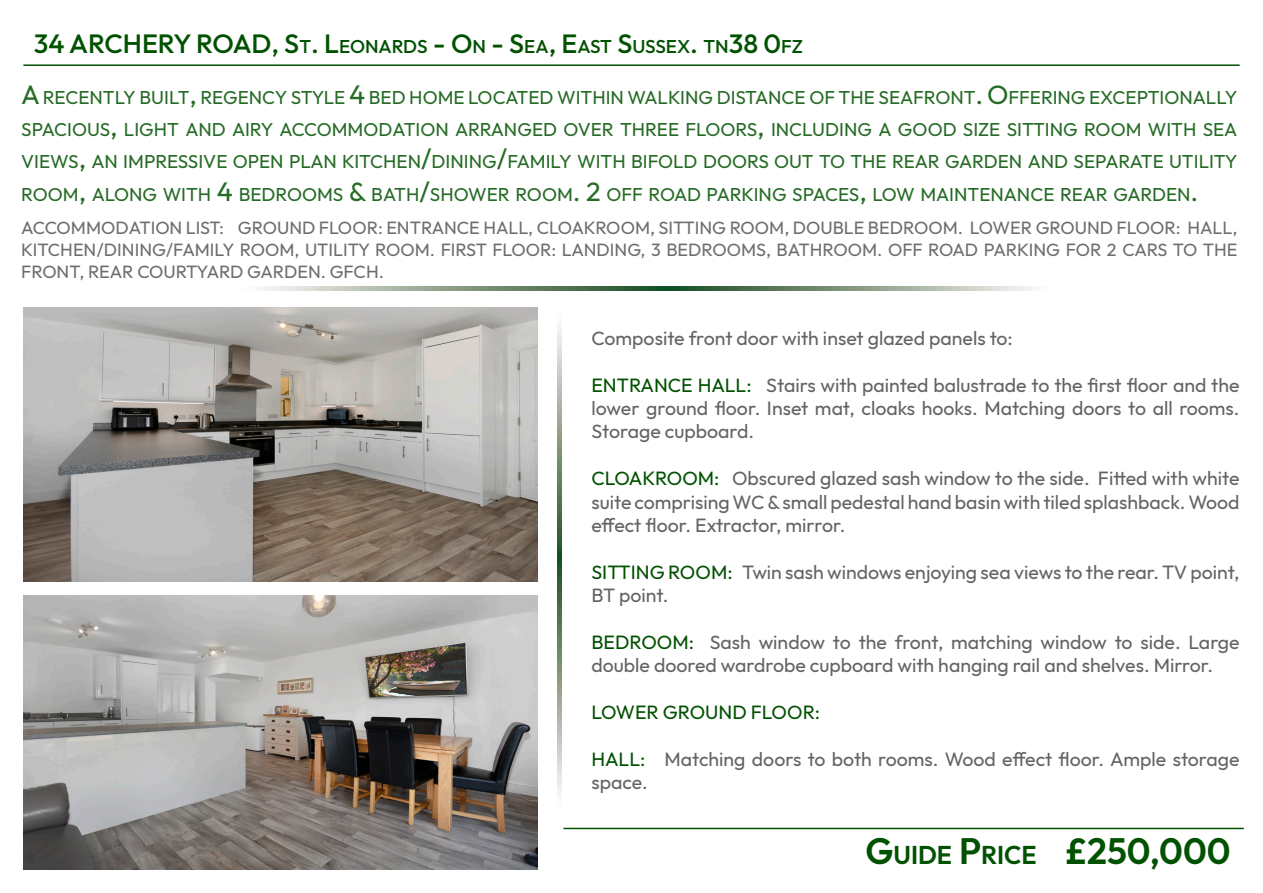
<style>
.page{position:relative;width:1263px;height:893px;background:#fff}
.page>*{position:absolute;margin:0;border:0;box-sizing:border-box;transform-origin:0 0}
.t1{font:600 36px "Outfit";color:#005100}
.t2{font:19.5px/23.4px "Outfit";color:#636366}
.t3{font:19.5px "Outfit";color:#005100}
.t4{font:18.9px/32.4px "Outfit";color:#266b26;text-align:justify}
.t5{font:500 18.9px "Outfit";letter-spacing:-.005em;color:#005100}
.t6{font:18px/21.6px "Outfit";letter-spacing:-.01em;color:#6c6d70;text-align:justify}
.s1{font-size:27px}
.s2{color:#005100}
.s3{font-size:25.2px}
</style>
<div class="page">
<svg style="left:557px;top:324px;width:4px;height:228px"></svg>
<img style="left:23px;top:307px;width:515px;height:275px">
<svg style="left:557px;top:552px;width:4px;height:244px"></svg>
<hr style="left:23px;top:64px;width:1216px;height:2px;background:#005100">
<hr style="left:563px;top:828px;width:681px;height:1px;background:#005100">
<svg style="left:261px;top:286px;width:406px;height:5px;background:#859c84"></svg>
<svg style="left:667px;top:286px;width:368px;height:5px;background:#849b84"></svg>
<img style="left:23px;top:595px;width:515px;height:274px">
<p class="t5" style="left:34px;top:34px;width:770px"><span class="s1">34 ARCHERY ROAD,</span> <span class="s1">S</span>T<span class="s1">. L</span>EONARDS <span class="s1">- O</span>N <span class="s1">- S</span>EA<span class="s1">, E</span>AST <span class="s1">S</span>USSEX<span class="s1">.</span> TN<span class="s1">38 0</span>FZ</p>
<p class="t4" style="left:21px;top:81px;width:1218px"><span class="s1">A</span> RECENTLY BUILT<span class="s1">,</span> REGENCY STYLE <span class="s1">4</span> BED HOME LOCATED WITHIN WALKING DISTANCE OF THE SEAFRONT<span class="s1">. O</span>FFERING EXCEPTIONALLY SPACIOUS<span class="s1">,</span> LIGHT AND AIRY ACCOMMODATION ARRANGED OVER THREE FLOORS<span class="s1">,</span> INCLUDING A GOOD SIZE SITTING ROOM WITH SEA VIEWS<span class="s1">,</span> AN IMPRESSIVE OPEN PLAN KITCHEN<span class="s1">/</span>DINING<span class="s1">/</span>FAMILY WITH BIFOLD DOORS OUT TO THE REAR GARDEN AND SEPARATE UTILITY ROOM<span class="s1">,</span> ALONG WITH <span class="s1">4</span> BEDROOMS <span class="s1">&amp;</span> BATH<span class="s1">/</span>SHOWER ROOM<span class="s1">. 2</span> OFF ROAD PARKING SPACES<span class="s1">,</span> LOW MAINTENANCE REAR GARDEN<span class="s1">.</span></p>
<p class="t6" style="left:21px;top:218px;width:1218px">ACCOMMODATION LIST: GROUND FLOOR: ENTRANCE HALL, CLOAKROOM, SITTING ROOM, DOUBLE BEDROOM. LOWER GROUND FLOOR: HALL, KITCHEN/DINING/FAMILY ROOM, UTILITY ROOM. FIRST FLOOR: LANDING, 3 BEDROOMS, BATHROOM. OFF ROAD PARKING FOR 2 CARS TO THE FRONT, REAR COURTYARD GARDEN. GFCH.</p>
<p class="t2" style="left:591px;top:327px;width:423px">Composite front door with inset glazed panels to:</p>
<p class="t2" style="left:591px;top:374px;width:650px;text-align:justify"><span class="s2">ENTRANCE HALL:</span> Stairs with painted balustrade to the first floor and the lower ground floor. Inset mat, cloaks hooks. Matching doors to all rooms.<br>Storage cupboard.</p>
<p class="t2" style="left:591px;top:467px;width:650px;text-align:justify"><span class="s2">CLOAKROOM:</span> Obscured glazed sash window to the side. Fitted with white suite comprising WC &amp; small pedestal hand basin with tiled splashback. Wood effect floor. Extractor, mirror.</p>
<p class="t2" style="left:591px;top:561px;width:650px"><span class="s2">SITTING ROOM:</span> Twin sash windows enjoying sea views to the rear. TV point,<br>BT point.</p>
<p class="t2" style="left:591px;top:631px;width:650px"><span class="s2">BEDROOM:</span> Sash window to the front, matching window to side. Large double doored wardrobe cupboard with hanging rail and shelves. Mirror.</p>
<p class="t3" style="left:591px;top:700px;width:230px">LOWER GROUND FLOOR:</p>
<p class="t2" style="left:591px;top:748px;width:650px"><span class="s2">HALL:</span> Matching doors to both rooms. Wood effect floor. Ample storage space.</p>
<p class="t1" style="left:865px;top:828px;width:367px">G<span class="s3">UIDE</span> P<span class="s3">RICE</span> £250,000</p>
</div>
